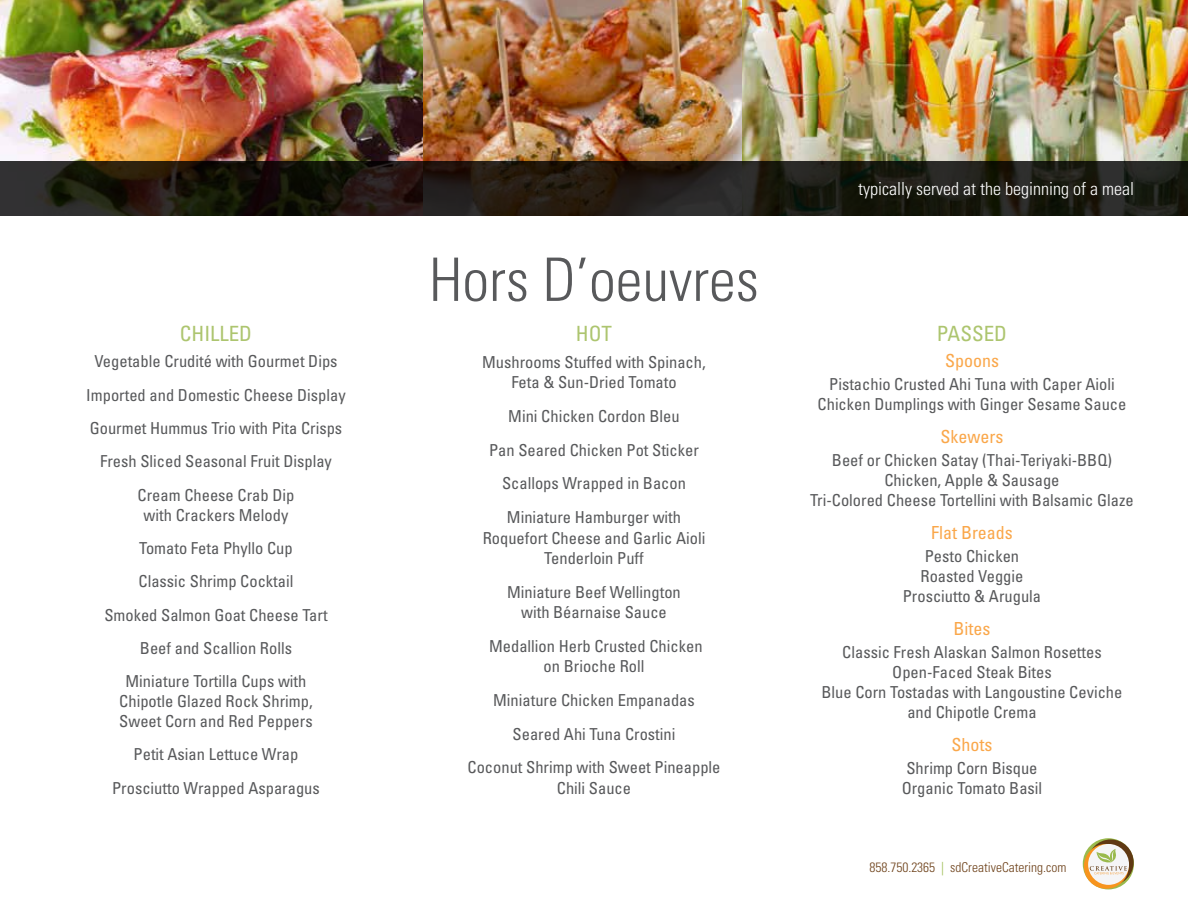
<style>
.page{position:relative;width:1188px;height:918px;background:#fff}
.page>*{position:absolute;margin:0;border:0;box-sizing:border-box;transform-origin:0 0}
.t1{font:300 condensed 60px "Univers";color:#58595b}
.t2{font:condensed 21px "Univers";color:#adc56f}
.t3{font:300 condensed 18px "Univers";color:#fff}
.t4{font:condensed 18px "Univers";color:#faa74a}
.t5{font:condensed 16.5px/33.3px "Univers";color:#58595b;text-align:center}
.t6{font:300 condensed 13.5px "Univers";color:#6e421b}
.s1{color:#9aba4d}
</style>
<div class="page">
<svg style="left:1083px;top:838px;width:51px;height:51px"></svg>
<svg style="left:1088px;top:839px;width:46px;height:46px"></svg>
<svg style="left:1084px;top:844px;width:45px;height:45px"></svg>
<div style="left:1088px;top:844px;width:41px;height:41px;background:#f5f5f6;border-radius:50%"></div>
<svg style="left:1090px;top:849px;width:37px;height:25px"></svg>
<img style="left:0;top:0;width:423px;height:161px">
<img style="left:423px;top:0;width:765px;height:161px">
<svg style="left:0;top:161px;width:1188px;height:55px;background:#1f1b14"></svg>
<p class="t2" style="left:180px;top:320px;width:74px">CHILLED</p>
<p class="t5" style="left:86px;top:345px;width:261px">Vegetable Crudité with Gourmet Dips Imported and Domestic Cheese Display Gourmet Hummus Trio with Pita Crisps Fresh Sliced Seasonal Fruit Display Cream Cheese Crab Dip</p>
<p class="t5" style="left:104px;top:498px;width:225px">with Crackers Melody<br>Tomato Feta Phyllo Cup<br>Classic Shrimp Cocktail<br>Smoked Salmon Goat Cheese Tart<br>Beef and Scallion Rolls<br>Miniature Tortilla Cups with</p>
<p class="t5" style="left:119px;top:691px;width:195px;line-height:19.8px;text-align:left">Chipotle Glazed Rock Shrimp,<br>Sweet Corn and Red Peppers</p>
<p class="t5" style="left:112px;top:738px;width:209px">Petit Asian Lettuce Wrap<br>Prosciutto Wrapped Asparagus</p>
<h1 class="t1" style="left:429px;top:244px;width:331px">Hors D’oeuvres</h1>
<p class="t2" style="left:576px;top:320px;width:38px">HOT</p>
<p class="t5" style="left:482px;top:352px;width:225px;line-height:20.2px">Mushrooms Stuffed with Spinach,<br>Feta &amp; Sun-Dried Tomato</p>
<p class="t5" style="left:489px;top:399px;width:211px;line-height:33.8px">Mini Chicken Cordon Bleu<br>Pan Seared Chicken Pot Sticker<br>Scallops Wrapped in Bacon<br>Miniature Hamburger with</p>
<p class="t5" style="left:483px;top:527px;width:224px;line-height:20.2px">Roquefort Cheese and Garlic Aioli<br>Tenderloin Puff</p>
<p class="t5" style="left:507px;top:581px;width:175px;line-height:20.2px">Miniature Beef Wellington with Béarnaise Sauce</p>
<p class="t5" style="left:489px;top:636px;width:215px;line-height:20.2px">Medallion Herb Crusted Chicken on Brioche Roll</p>
<p class="t5" style="left:468px;top:683px;width:254px;line-height:33.8px">Miniature Chicken Empanadas<br>Seared Ahi Tuna Crostini<br>Coconut Shrimp with Sweet Pineapple</p>
<p class="t5" style="left:557px;top:771px;width:76px">Chili Sauce</p>
<p class="t3" style="left:858px;top:177px;width:277px">typically served at the beginning of a meal</p>
<p class="t2" style="left:937px;top:320px;width:72px">PASSED</p>
<p class="t4" style="left:945px;top:350px;width:55px">Spoons</p>
<p class="t5" style="left:818px;top:374px;width:310px;line-height:19.8px">Pistachio Crusted Ahi Tuna with Caper Aioli<br>Chicken Dumplings with Ginger Sesame Sauce</p>
<p class="t4" style="left:941px;top:426px;width:64px">Skewers</p>
<p class="t5" style="left:810px;top:450px;width:325px;line-height:19.8px">Beef or Chicken Satay (Thai-Teriyaki-BBQ)<br>Chicken, Apple &amp; Sausage<br>Tri-Colored Cheese Tortellini with Balsamic Glaze</p>
<p class="t4" style="left:931px;top:522px;width:83px">Flat Breads</p>
<p class="t5" style="left:903px;top:546px;width:140px;line-height:19.8px">Pesto Chicken<br>Roasted Veggie<br>Prosciutto &amp; Arugula</p>
<p class="t4" style="left:954px;top:617px;width:38px">Bites</p>
<p class="t5" style="left:822px;top:642px;width:302px;line-height:19.8px">Classic Fresh Alaskan Salmon Rosettes<br>Open-Faced Steak Bites<br>Blue Corn Tostadas with Langoustine Ceviche and Chipotle Crema</p>
<p class="t4" style="left:951px;top:733px;width:43px">Shots</p>
<p class="t5" style="left:902px;top:758px;width:142px;line-height:19.8px;text-align:left">Shrimp Corn Bisque<br>Organic Tomato Basil</p>
<p class="t6" style="left:869px;top:859px;width:199px">858.750.2365 <span class="s1">|</span> sdCreativeCatering.com</p>
</div>
